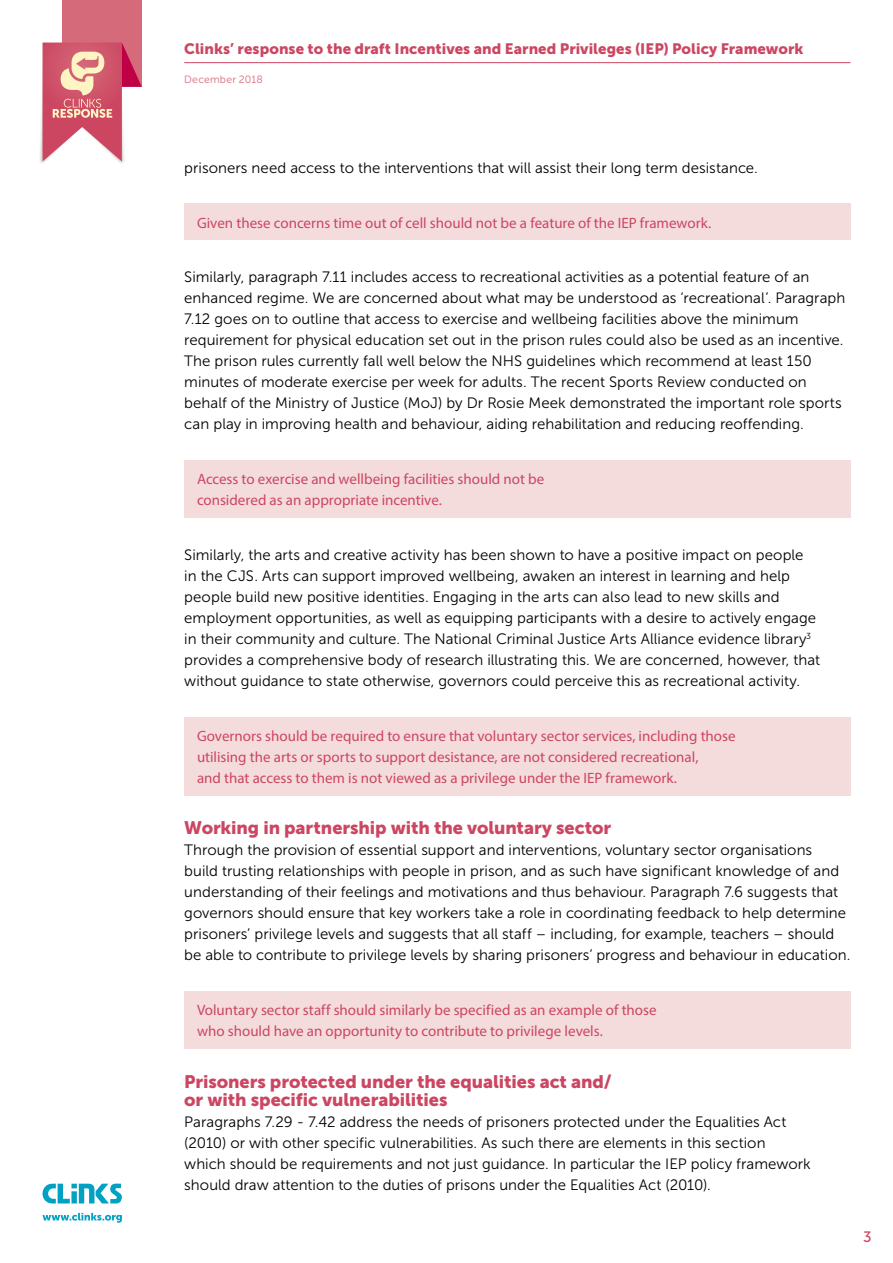
<style>
.page{position:relative;width:893px;height:1263px;background:#fff}
.page>*{position:absolute;margin:0;border:0;box-sizing:border-box;transform-origin:0 0}
.t1{font:18px/18px "Museo Sans 900";letter-spacing:-.005em;color:#cc4662}
.t2{font:15px/21px "Museo Sans 300";letter-spacing:.005em;color:#000}
.t3{font:15px/21px "Myriad Pro";color:#cc4662}
.t4{font:15px "Museo Sans 900";letter-spacing:.005em;color:#cc4662}
.t5{font:15px "Museo Sans 500";color:#cc4662}
.t6{font:10.5px "Museo Sans 300";letter-spacing:.02em;color:#d56b7a}
</style>
<div class="page">
<div style="left:62px;top:0;width:80px;height:87px;background:#d56b7a"></div>
<div style="left:38px;top:48px;width:88px;height:118px;background:#000;opacity:.25"></div>
<svg style="left:43px;top:43px;width:99px;height:119px"></svg>
<hr style="left:184px;top:62px;width:666px;height:1px;background:#cc4662">
<svg style="left:43px;top:1213px;width:79px;height:10px"></svg>
<svg style="left:43px;top:1183px;width:79px;height:20px"></svg>
<div style="left:184px;top:204px;width:666px;height:36px;background:#f4dcdd"></div>
<div style="left:184px;top:460px;width:666px;height:58px;background:#f4dcdd"></div>
<div style="left:184px;top:717px;width:666px;height:78px;background:#f4dcdd"></div>
<div style="left:184px;top:991px;width:666px;height:58px;background:#f4dcdd"></div>
<p class="t4" style="left:184px;top:40px;width:621px">Clinks’ response to the draft Incentives and Earned Privileges (IEP) Policy Framework</p>
<p class="t6" style="left:184px;top:74px;width:80px">December 2018</p>
<p class="t2" style="left:184px;top:157px;width:575px">prisoners need access to the interventions that will assist their long term desistance.</p>
<p class="t3" style="left:197px;top:212px;width:516px">Given these concerns time out of cell should not be a feature of the IEP framework.</p>
<p class="t2" style="left:184px;top:267px;width:663px">Similarly, paragraph 7.11 includes access to recreational activities as a potential feature of an enhanced regime. We are concerned about what may be understood as ‘recreational’. Paragraph 7.12 goes on to outline that access to exercise and wellbeing facilities above the minimum requirement for physical education set out in the prison rules could also be used as an incentive.<br>The prison rules currently fall well below the NHS guidelines which recommend at least 150 minutes of moderate exercise per week for adults. The recent Sports Review conducted on behalf of the Ministry of Justice (MoJ) by Dr Rosie Meek demonstrated the important role sports can play in improving health and behaviour, aiding rehabilitation and reducing reoffending.</p>
<p class="t3" style="left:197px;top:468px;width:349px">Access to exercise and wellbeing facilities should not be considered as an appropriate incentive.</p>
<p class="t2" style="left:184px;top:544px;width:637px">Similarly, the arts and creative activity has been shown to have a positive impact on people<br>in the CJS. Arts can support improved wellbeing, awaken an interest in learning and help people build new positive identities. Engaging in the arts can also lead to new skills and employment opportunities, as well as equipping participants with a desire to actively engage in their community and culture. The National Criminal Justice Arts Alliance evidence library<sup>3 </sup>provides a comprehensive body of research illustrating this. We are concerned, however, that without guidance to state otherwise, governors could perceive this as recreational activity.</p>
<p class="t3" style="left:197px;top:725px;width:540px">Governors should be required to ensure that voluntary sector services, including those utilising the arts or sports to support desistance, are not considered recreational,<br>and that access to them is not viewed as a privilege under the IEP framework.</p>
<p class="t1" style="left:184px;top:819px;width:428px">Working in partnership with the voluntary sector</p>
<p class="t2" style="left:184px;top:840px;width:668px">Through the provision of essential support and interventions, voluntary sector organisations<br>build trusting relationships with people in prison, and as such have significant knowledge of and understanding of their feelings and motivations and thus behaviour. Paragraph 7.6 suggests that governors should ensure that key workers take a role in coordinating feedback to help determine prisoners’ privilege levels and suggests that all staff – including, for example, teachers – should be able to contribute to privilege levels by sharing prisoners’ progress and behaviour in education.</p>
<p class="t3" style="left:197px;top:999px;width:461px">Voluntary sector staff should similarly be specified as an example of those who should have an opportunity to contribute to privilege levels.</p>
<p class="t1" style="left:184px;top:1073px;width:429px">Prisoners protected under the equalities act and/ or with specific vulnerabilities</p>
<p class="t2" style="left:184px;top:1111px;width:628px">Paragraphs 7.29 - 7.42 address the needs of prisoners protected under the Equalities Act (2010) or with other specific vulnerabilities. As such there are elements in this section which should be requirements and not just guidance. In particular the IEP policy framework should draw attention to the duties of prisons under the Equalities Act (2010).</p>
<p class="t5" style="left:863px;top:1228px;width:10px">3</p>
</div>
